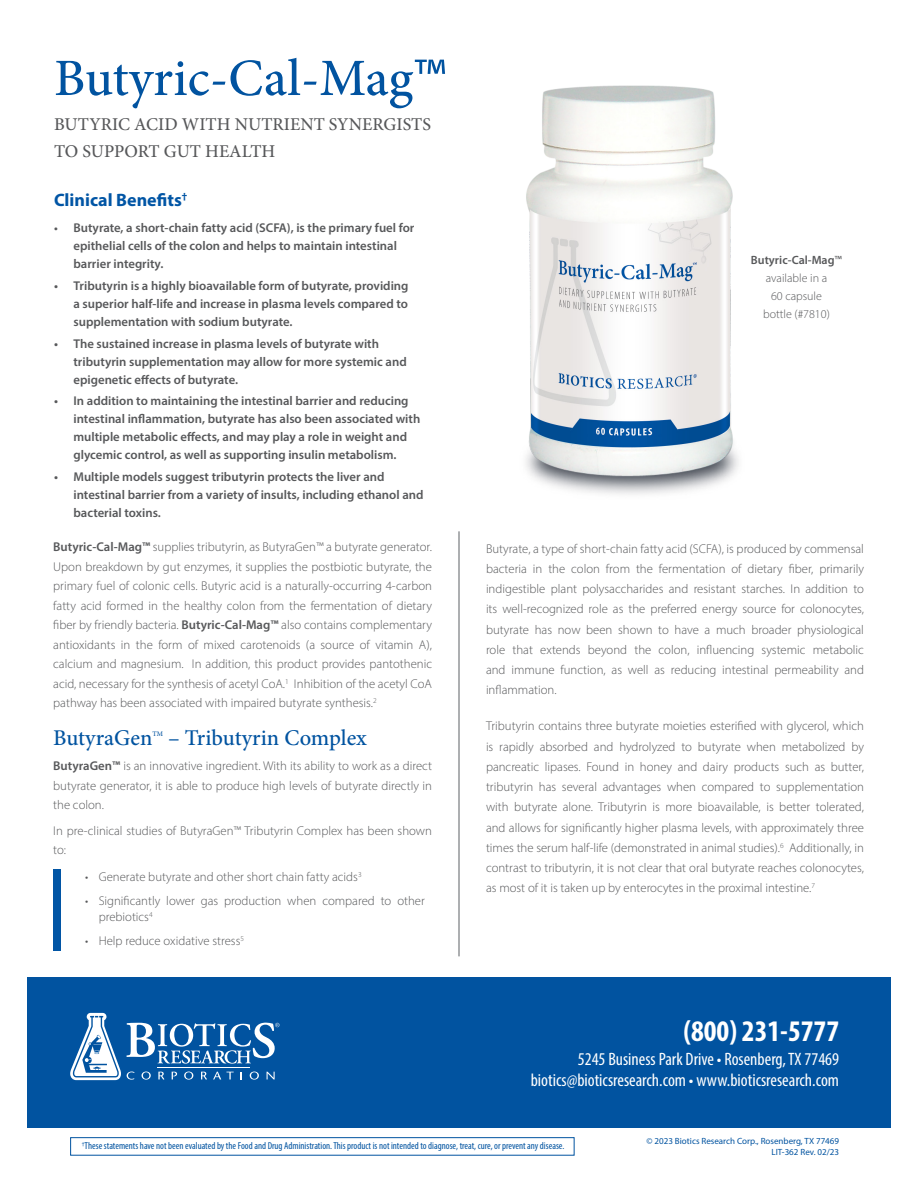
<style>
.page{position:relative;width:918px;height:1188px;background:#fff}
.page>*{position:absolute;margin:0;border:0;box-sizing:border-box;transform-origin:0 0}
.t1{font:500 52.5px "Minion Pro";color:#0153a0}
.t2{font:700 condensed 30px "Myriad Pro";color:#fff}
.t3{font:500 22.5px "Minion Pro";color:#0153a0}
.t4{font:condensed 18px "Myriad Pro";color:#fff}
.t5{font:500 18px/27px "Minion Pro";color:#57585a}
.t6{font:700 18px "Myriad Pro";color:#0155a5}
.t7{font:300 12.75px/20.2px "Myriad Pro";color:#57585a;text-align:justify}
.t8{font:600 12.75px/18px "Myriad Pro";color:#57585a}
.t9{font:600 12px/18px "Myriad Pro";color:#57585a;text-align:center}
.t10{font:300 12px "Myriad Pro";color:#57585a}
.t11{font:condensed 10.05px "Myriad Pro";color:#0153a0}
.t12{font:9px "Myriad Pro";color:#0153a0}
.t13{font:500 7.05px "Minion Pro";color:#0153a0}
.s1{font-family:"Myriad Pro";font-weight:400}
.s2{font-size:12px}
.s3{font-weight:600}
.s4{font-weight:400}
.s5{font-weight:300}
</style>
<div class="page">
<div style="left:27px;top:978px;width:864px;height:150px;background:#0153a0"></div>
<svg style="left:70px;top:1013px;width:210px;height:67px"></svg>
<hr style="left:158px;top:1067px;width:92px;height:1px;background:#fff">
<div style="left:70px;top:1137px;width:505px;height:19px;border:1px solid #0153a0"></div>
<img style="left:526px;top:85px;width:213px;height:410px">
<hr style="left:458px;top:531px;width:2px;height:425px;background:#939598">
<div style="left:53px;top:869px;width:7px;height:81px;background:#0155a5"></div>
<p class="t1" style="left:54px;top:43px;width:393px">Butyric-Cal-Mag<span class="s1">™</span></p>
<p class="t5" style="left:54px;top:111px;width:379px">BUTYRIC ACID WITH NUTRIENT SYNERGISTS<br>TO SUPPORT GUT HEALTH</p>
<p class="t6" style="left:54px;top:188px;width:135px">Clinical Benefits<sup>†</sup></p>
<p class="t8" style="left:74px;top:219px;width:342px;text-indent:-20px"><span class="s2">•</span> Butyrate, a short-chain fatty acid (SCFA), is the primary fuel for epithelial cells of the colon and helps to maintain intestinal barrier integrity.</p>
<p class="t8" style="left:74px;top:276px;width:337px;text-align:justify;text-indent:-20px">• Tributyrin is a highly bioavailable form of butyrate, providing a superior half-life and increase in plasma levels compared to supplementation with sodium butyrate.</p>
<p class="t8" style="left:74px;top:334px;width:335px;text-indent:-20px">• The sustained increase in plasma levels of butyrate with tributyrin supplementation may allow for more systemic and epigenetic effects of butyrate.</p>
<p class="t8" style="left:74px;top:392px;width:348px;text-indent:-20px">• In addition to maintaining the intestinal barrier and reducing intestinal inflammation, butyrate has also been associated with multiple metabolic effects, and may play a role in weight and glycemic control, as well as supporting insulin metabolism.</p>
<p class="t8" style="left:74px;top:468px;width:352px;text-indent:-20px">• Multiple models suggest tributyrin protects the liver and intestinal barrier from a variety of insults, including ethanol and bacterial toxins.</p>
<p class="t7" style="left:53px;top:537px;width:380px;line-height:19.5px"><span class="s3">Butyric-Cal-Mag™</span> supplies tributyrin, as ButyraGen™ a butyrate generator.<br>Upon breakdown by gut enzymes, it supplies the postbiotic butyrate, the primary fuel of colonic cells. Butyric acid is a naturally-occurring 4-carbon fatty acid formed in the healthy colon from the fermentation of dietary fiber by friendly bacteria. <span class="s3">Butyric-Cal-Mag™</span> also contains complementary antioxidants in the form of mixed carotenoids (a source of vitamin A), calcium and magnesium. In addition, this product provides pantothenic acid, necessary for the synthesis of acetyl CoA.<sup>1</sup> Inhibition of the acetyl CoA pathway has been associated with impaired butyrate synthesis.<sup>2</sup></p>
<p class="t3" style="left:53px;top:723px;width:101px">ButyraGen</p>
<p class="t13" style="left:153px;top:729px;width:12px">TM</p>
<p class="t3" style="left:168px;top:723px;width:200px">– Tributyrin Complex</p>
<p class="t7" style="left:53px;top:756px;width:380px;line-height:19.5px"><span class="s3">ButyraGen™</span> is an innovative ingredient. With its ability to work as a direct butyrate generator, it is able to produce high levels of butyrate directly in the colon.</p>
<p class="t7" style="left:53px;top:821px;width:380px;line-height:19.5px">In pre-clinical studies of ButyraGen™ Tributyrin Complex has been shown to:</p>
<p class="t7" style="left:85px;top:866px;width:278px">• Generate butyrate and other short chain fatty acids<sup>3</sup></p>
<p class="t7" style="left:99px;top:892px;width:328px;line-height:16.5px;text-indent:-14px">• Significantly lower gas production when compared to other prebiotics<sup>4</sup></p>
<p class="t7" style="left:85px;top:931px;width:160px">• Help reduce oxidative stress<sup>5</sup></p>
<p class="t9" style="left:751px;top:251px;width:93px">Butyric-Cal-Mag<span class="s4">™ </span><span class="s5">available in a</span></p>
<p class="t10" style="left:771px;top:289px;width:52px">60 capsule</p>
<p class="t10" style="left:763px;top:307px;width:68px">bottle (#7810)</p>
<p class="t7" style="left:486px;top:538px;width:380px">Butyrate, a type of short-chain fatty acid (SCFA), is produced by commensal bacteria in the colon from the fermentation of dietary fiber, primarily indigestible plant polysaccharides and resistant starches. In addition to its well-recognized role as the preferred energy source for colonocytes, butyrate has now been shown to have a much broader physiological role that extends beyond the colon, influencing systemic metabolic and immune function, as well as reducing intestinal permeability and inflammation.</p>
<p class="t7" style="left:486px;top:716px;width:380px">Tributyrin contains three butyrate moieties esterified with glycerol, which is rapidly absorbed and hydrolyzed to butyrate when metabolized by pancreatic lipases. Found in honey and dairy products such as butter, tributyrin has several advantages when compared to supplementation with butyrate alone. Tributyrin is more bioavailable, is better tolerated, and allows for significantly higher plasma levels, with approximately three times the serum half-life (demonstrated in animal studies).<sup>6</sup> Additionally, in contrast to tributyrin, it is not clear that oral butyrate reaches colonocytes, as most of it is taken up by enterocytes in the proximal intestine.<sup>7</sup></p>
<p class="t2" style="left:683px;top:1013px;width:157px">(800) 231-5777</p>
<p class="t4" style="left:578px;top:1049px;width:263px">5245 Business Park Drive • Rosenberg, TX 77469</p>
<p class="t4" style="left:531px;top:1070px;width:310px">biotics@bioticsresearch.com • www.bioticsresearch.com</p>
<p class="t11" style="left:82px;top:1140px;width:484px"><sup>†</sup>These statements have not been evaluated by the Food and Drug Administration. This product is not intended to diagnose, treat, cure, or prevent any disease.</p>
<p class="t12" style="left:647px;top:1135px;width:194px">© 2023 Biotics Research Corp., Rosenberg, TX 77469</p>
<p class="t12" style="left:772px;top:1146px;width:69px">LIT-362 Rev. 02/23</p>
</div>
